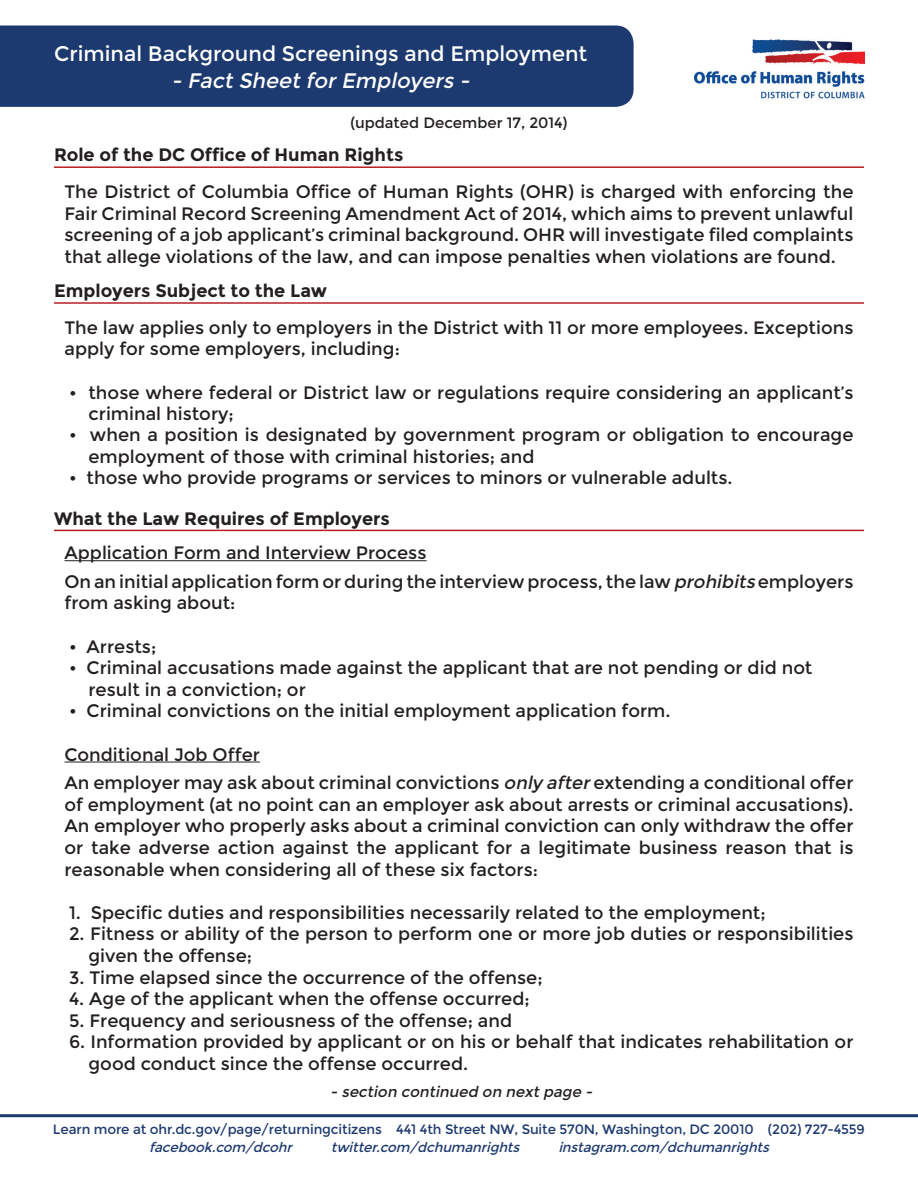
<style>
.page{position:relative;width:918px;height:1188px;background:#fff}
.page>*{position:absolute;margin:0;border:0;box-sizing:border-box;transform-origin:0 0}
.t1{font:21px "Montserrat";color:#fff}
.t2{font:italic 21px "Montserrat";color:#fff}
.t3{font:18px/21.6px "Montserrat";color:#231f20}
.t4{font:700 18px "Montserrat";color:#231f20}
.t5{font:italic 15px "Montserrat";color:#231f20}
.t6{font:15px "Montserrat";color:#231f20}
.t7{font:13.5px "Montserrat";letter-spacing:-.01em;color:#1d3a70}
.t8{font:italic 13.5px "Montserrat";color:#1d3a70}
.s1{font-style:italic}
</style>
<div class="page">
<div style="left:0;top:26px;width:634px;height:81px;background:#1d3a70"></div>
<img style="left:695px;top:39px;width:169px;height:60px">
<hr style="left:54px;top:166px;width:810px;height:2px;background:#b81f24">
<hr style="left:54px;top:530px;width:810px;height:1px;background:#b81f24">
<hr style="left:0;top:1114px;width:918px;height:3px;background:#1d3a70">
<hr style="left:54px;top:302px;width:810px;height:2px;background:#b81f24">
<hr style="left:64px;top:560px;width:363px;height:1px;background:#231f20">
<hr style="left:64px;top:762px;width:196px;height:1px;background:#231f20">
<p class="t1" style="left:54px;top:41px;width:535px">Criminal Background Screenings and Employment</p>
<p class="t2" style="left:171px;top:69px;width:304px">- FactSheetforEmployers -</p>
<p class="t6" style="left:350px;top:114px;width:219px">(updated December 17, 2014)</p>
<p class="t4" style="left:54px;top:144px;width:351px">Role of the DC Office of Human Rights</p>
<p class="t3" style="left:64px;top:181px;width:791px;text-align:justify">The District of Columbia Office of Human Rights (OHR) is charged with enforcing the Fair Criminal Record Screening Amendment Act of 2014, which aims to prevent unlawful screening of a job applicant’s criminal background. OHR will investigate filed complaints that allege violations of the law, and can impose penalties when violations are found.</p>
<p class="t4" style="left:54px;top:280px;width:275px">Employers Subject to the Law</p>
<p class="t3" style="left:64px;top:317px;width:791px">The law applies only to employers in the District with 11 or more employees. Exceptions apply for some employers, including:</p>
<p class="t3" style="left:88px;top:382px;width:767px;line-height:21px;text-indent:-19px">• those where federal or District law or regulations require considering an applicant’s criminal history;</p>
<p class="t3" style="left:88px;top:424px;width:766px;text-indent:-19px">• when a position is designated by government program or obligation to encourage employment of those with criminal histories; and</p>
<p class="t3" style="left:69px;top:467px;width:665px">• those who provide programs or services to minors or vulnerable adults.</p>
<p class="t4" style="left:54px;top:508px;width:337px">What the Law Requires of Employers</p>
<p class="t3" style="left:64px;top:539px;width:790px;line-height:28.5px">Application Form and Interview Process<br>On an initial application form or during the interview process, the law <span class="s1">prohibits</span> employers</p>
<p class="t3" style="left:65px;top:593px;width:173px">from asking about:</p>
<p class="t3" style="left:69px;top:636px;width:89px">• Arrests;</p>
<p class="t3" style="left:88px;top:657px;width:725px;text-indent:-19px">• Criminal accusations made against the applicant that are not pending or did not result in a conviction; or</p>
<p class="t3" style="left:69px;top:701px;width:603px">• Criminal convictions on the initial employment application form.</p>
<p class="t3" style="left:65px;top:740px;width:790px;line-height:28.5px">Conditional Job Offer<br>An employer may ask about criminal convictions <span class="s1">only after</span>extending a conditional offer</p>
<p class="t3" style="left:65px;top:794px;width:791px;text-align:justify">of employment (at no point can an employer ask about arrests or criminal accusations).<br>An employer who properly asks about a criminal conviction can only withdraw the offer or take adverse action against the applicant for a legitimate business reason that is reasonable when considering all of these six factors:</p>
<p class="t3" style="left:69px;top:902px;width:698px">1. Specific duties and responsibilities necessarily related to the employment;</p>
<p class="t3" style="left:88px;top:923px;width:766px;text-indent:-19px">2. Fitness or ability of the person to perform one or more job duties or responsibilities given the offense;</p>
<p class="t3" style="left:69px;top:967px;width:475px">3. Time elapsed since the occurrence of the offense;</p>
<p class="t3" style="left:69px;top:988px;width:462px">4. Age of the applicant when the offense occurred;</p>
<p class="t3" style="left:69px;top:1010px;width:445px">5. Frequency and seriousness of the offense; and</p>
<p class="t3" style="left:88px;top:1031px;width:767px;text-indent:-19px">6. Information provided by applicant or on his or behalf that indicates rehabilitation or good conduct since the offense occurred.</p>
<p class="t5" style="left:330px;top:1083px;width:267px">- section continued on nextpage -</p>
<p class="t7" style="left:53px;top:1122px;width:814px">Learn more at ohr.dc.gov/page/returningcitizens 441 4th Street NW, Suite 570N, Washington, DC 20010 (202) 727-4559</p>
<p class="t8" style="left:149px;top:1140px;width:148px">facebook.com/dcohr</p>
<p class="t8" style="left:331px;top:1140px;width:194px">twitter.com/dchumanrights</p>
<p class="t8" style="left:558px;top:1140px;width:216px">instagram.com/dchumanrights</p>
</div>
